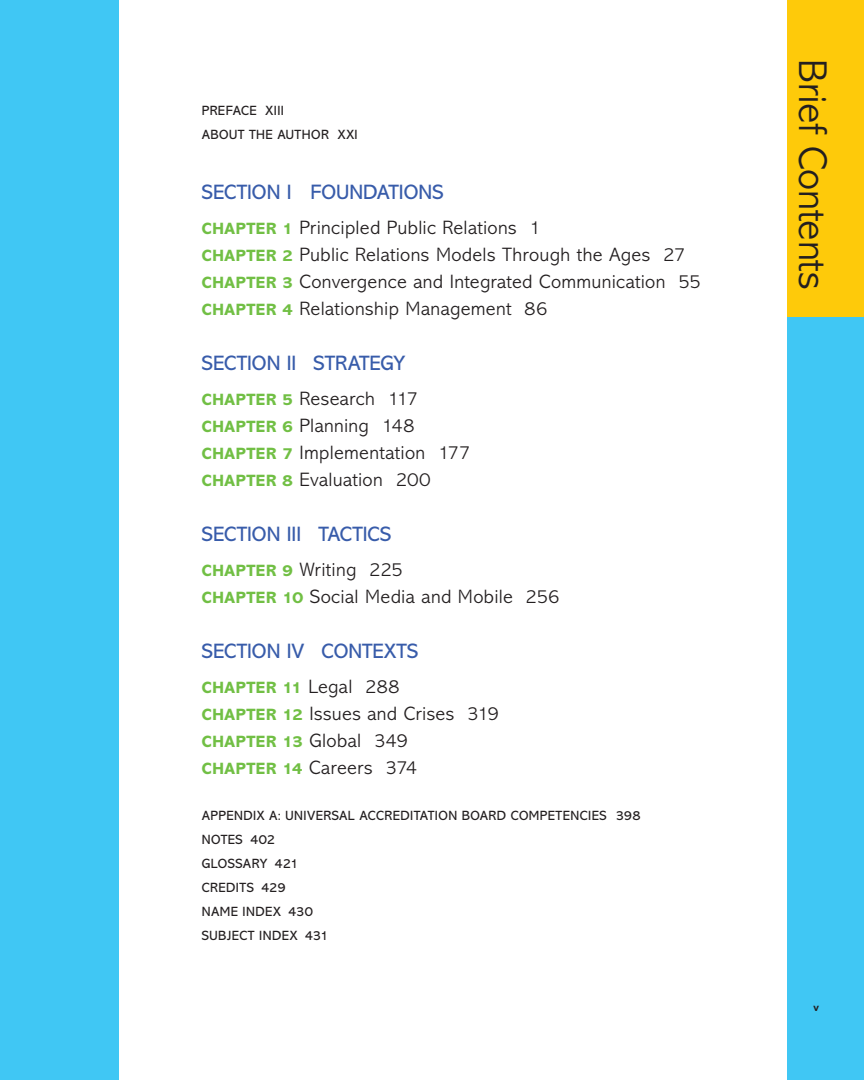
<style>
.page{position:relative;width:864px;height:1080px;background:#fff}
.page>*{position:absolute;margin:0;border:0;box-sizing:border-box;transform-origin:0 0}
.t1{font:300 40.5px "Abadi MT Std";letter-spacing:-.01em;color:#231f20}
.t2{font:21px "Abadi MT Std";color:#385caa}
.t3{font:300 19.5px/27px "Abadi MT Std";letter-spacing:.015em;color:#231f20}
.t4{font:800 16.5px "Abadi MT Std";letter-spacing:.02em;color:#71bf44}
.t5{font:13.5px/24px "Abadi MT Std";letter-spacing:.035em;color:#231f20}
.t6{font:700 11.25px "Abadi MT Std";color:#231f20}
.s1{font-weight:800;font-size:16.5px;color:#71bf44}
.s2{font-weight:300;font-size:19.5px;color:#231f20}
</style>
<div class="page">
<div style="left:787px;top:0;width:77px;height:1080px;background:#40c7f4"></div>
<div style="left:787px;top:0;width:77px;height:317px;background:#feca0a"></div>
<div style="left:0;top:0;width:119px;height:1080px;background:#40c7f4"></div>
<p class="t5" style="left:202px;top:99px;width:157px">PREFACE XIII<br>ABOUT THE AUTHOR XXI</p>
<p class="t2" style="left:202px;top:181px;width:243px">SECTION I FOUNDATIONS</p>
<p class="t3" style="left:202px;top:214px;width:501px"><span class="s1">CHAPTER 1</span> Principled Public Relations 1<br><span class="s1">CHAPTER 2</span> Public Relations Models Through the Ages 27<br><span class="s1">CHAPTER 3</span> Convergence and Integrated Communication 55<br><span class="s1">CHAPTER 4</span> Relationship Management 86</p>
<p class="t2" style="left:202px;top:352px;width:205px">SECTION II STRATEGY</p>
<p class="t3" style="left:202px;top:385px;width:270px"><span class="s1">CHAPTER 5</span> Research 117<br><span class="s1">CHAPTER 6</span> Planning 148<br><span class="s1">CHAPTER 7</span> Implementation 177<br><span class="s1">CHAPTER 8</span> Evaluation 200</p>
<p class="t2" style="left:202px;top:523px;width:191px">SECTION III TACTICS</p>
<p class="t3" style="left:202px;top:556px;width:359px"><span class="s1">CHAPTER 9</span> Writing 225<br><span class="s1">CHAPTER 10</span> Social Media and Mobile 256</p>
<p class="t2" style="left:202px;top:640px;width:218px">SECTION IV CONTEXTS</p>
<p class="t4" style="left:202px;top:678px;width:199px">CHAPTER 11 <span class="s2">Legal 288</span></p>
<p class="t3" style="left:202px;top:700px;width:299px"><span class="s1">CHAPTER 12</span> Issues and Crises 319</p>
<p class="t4" style="left:202px;top:732px;width:208px">CHAPTER 13 <span class="s2">Global 349</span></p>
<p class="t3" style="left:202px;top:754px;width:217px"><span class="s1">CHAPTER 14</span> Careers 374</p>
<p class="t5" style="left:202px;top:804px;width:440px">APPENDIX A: UNIVERSAL ACCREDITATION BOARD COMPETENCIES 398<br>NOTES 402<br>GLOSSARY 421<br>CREDITS 429<br>NAME INDEX 430<br>SUBJECT INDEX 431</p>
<h1 class="t1" style="left:835px;top:59px;width:232px;rotate:90deg">Brief Contents</h1>
<p class="t6" style="left:813px;top:1001px;width:7px">v</p>
</div>
